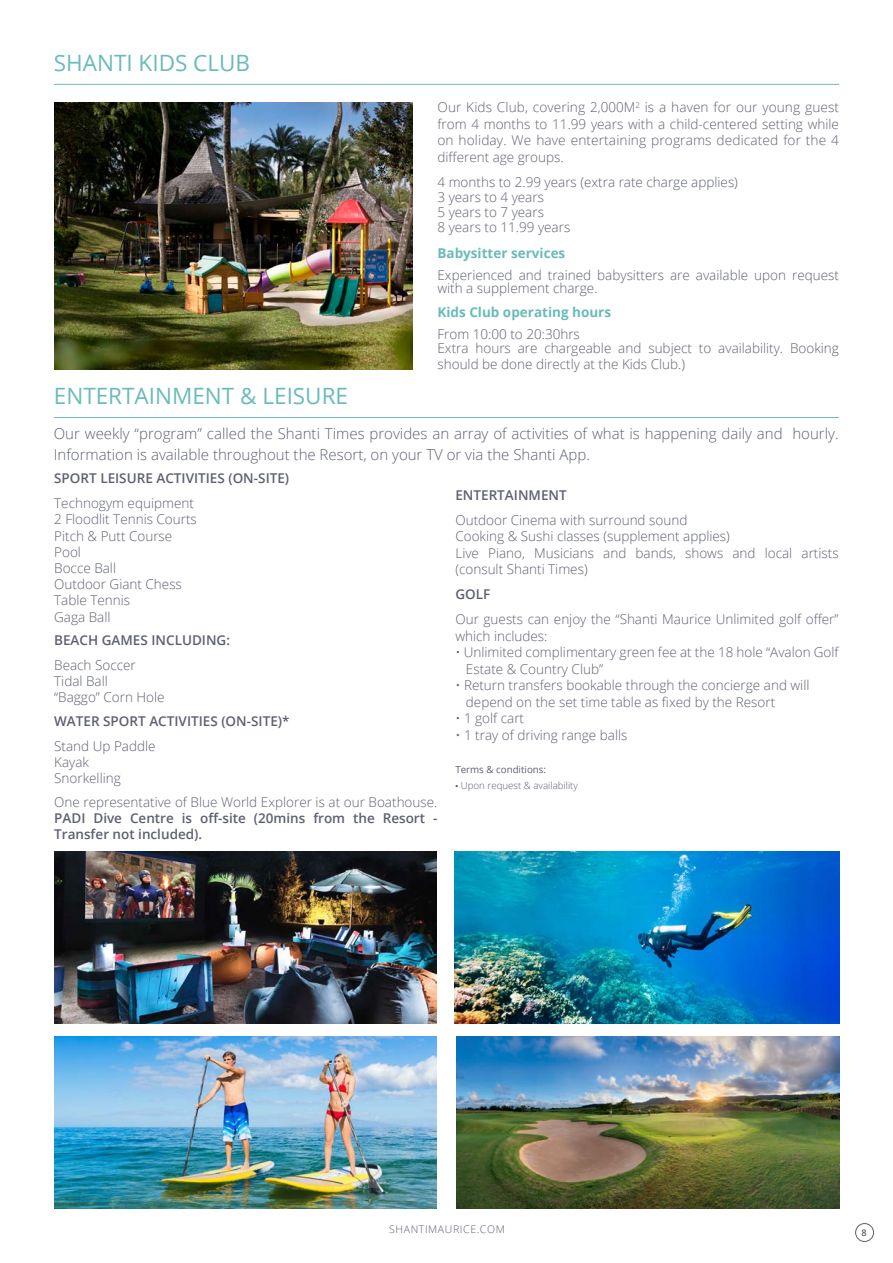
<style>
.page{position:relative;width:893px;height:1263px;background:#fff}
.page>*{position:absolute;margin:0;border:0;box-sizing:border-box;transform-origin:0 0}
.t1{font:22.5px "Open Sans";color:#68bbb9}
.t2{font:300 15px/21px "Open Sans";color:#5d6070}
.t3{font:300 13.5px/16.5px "Open Sans";color:#5d6070}
.t4{font:600 13.5px/16.2px "Open Sans";color:#5d6070;text-align:justify}
.t5{font:700 13.5px "Open Sans";color:#68bbb9}
.t6{font:300 10.5px "Open Sans";letter-spacing:.06em;color:#5d6070}
.t7{font:300 9.75px "Open Sans";color:#5d6070}
.t8{font:9.75px "Open Sans";color:#5d6070}
.t9{font:600 9.15px "Open Sans";color:#5d6070}
.s1{font-weight:300}
.s2{font-family:"Stag Sans"}
</style>
<div class="page">
<div style="left:855px;top:1223px;width:19px;height:19px;border:1px solid #5d6070;border-radius:50%"></div>
<img style="left:54px;top:102px;width:358px;height:268px">
<hr style="left:54px;top:84px;width:785px;height:1px;background:#68bbb9">
<hr style="left:54px;top:417px;width:785px;height:1px;background:#68bbb9">
<img style="left:54px;top:1036px;width:382px;height:173px">
<img style="left:455px;top:851px;width:385px;height:173px">
<img style="left:54px;top:851px;width:382px;height:173px">
<img style="left:456px;top:1036px;width:384px;height:173px">
<p class="t1" style="left:54px;top:48px;width:198px">SHANTI KIDS CLUB</p>
<p class="t1" style="left:54px;top:381px;width:296px">ENTERTAINMENT &amp; LEISURE</p>
<p class="t3" style="left:437px;top:99px;width:403px;text-align:justify">Our Kids Club, covering 2,000M<sup>2</sup> is a haven for our young guest from 4 months to 11.99 years with a child-centered setting while on holiday. We have entertaining programs dedicated for the 4 different age groups.</p>
<p class="t3" style="left:437px;top:174px;width:302px">4 months to 2.99 years (extra rate charge applies)</p>
<p class="t3" style="left:437px;top:189px;width:108px">3 years to 4 years</p>
<p class="t3" style="left:437px;top:204px;width:108px">5 years to 7 years</p>
<p class="t3" style="left:437px;top:219px;width:134px">8 years to 11.99 years</p>
<p class="t5" style="left:437px;top:243px;width:129px">Babysitter services</p>
<p class="t3" style="left:437px;top:268px;width:403px;line-height:13.5px">Experienced and trained babysitters are available upon request with a supplement charge.</p>
<p class="t5" style="left:437px;top:303px;width:175px">Kids Club operating hours</p>
<p class="t3" style="left:437px;top:326px;width:144px">From 10:00 to 20:30hrs</p>
<p class="t3" style="left:437px;top:340px;width:403px">Extra hours are chargeable and subject to availability. Booking should be done directly at the Kids Club.)</p>
<p class="t2" style="left:54px;top:423px;width:786px">Our weekly “program” called the Shanti Times provides an array of activities of what is happening daily and hourly.<br>Information is available throughout the Resort, on your TV or via the Shanti App.</p>
<p class="t4" style="left:54px;top:470px;width:237px">SPORT LEISURE ACTIVITIES (ON-SITE)</p>
<p class="t3" style="left:54px;top:495px;width:141px">Technogym equipment</p>
<p class="t3" style="left:54px;top:511px;width:144px">2 Floodlit Tennis Courts</p>
<p class="t3" style="left:54px;top:527px;width:120px">Pitch &amp; Putt Course</p>
<p class="t3" style="left:54px;top:543px;width:28px">Pool</p>
<p class="t3" style="left:54px;top:559px;width:63px">Bocce Ball</p>
<p class="t3" style="left:54px;top:576px;width:129px">Outdoor Giant Chess</p>
<p class="t3" style="left:54px;top:592px;width:77px">Table Tennis</p>
<p class="t3" style="left:54px;top:608px;width:58px">Gaga Ball</p>
<p class="t4" style="left:54px;top:632px;width:177px">BEACH GAMES INCLUDING:</p>
<p class="t3" style="left:54px;top:656px;width:83px">Beach Soccer</p>
<p class="t3" style="left:54px;top:673px;width:55px">Tidal Ball</p>
<p class="t3" style="left:54px;top:689px;width:112px">“Baggo” Corn Hole</p>
<p class="t4" style="left:54px;top:713px;width:237px">WATER SPORT ACTIVITIES (ON-SITE)*</p>
<p class="t3" style="left:54px;top:737px;width:103px">Stand Up Paddle</p>
<p class="t3" style="left:54px;top:753px;width:36px">Kayak</p>
<p class="t3" style="left:54px;top:770px;width:68px">Snorkelling</p>
<p class="t4" style="left:54px;top:794px;width:385px"><span class="s1">One representative of Blue World Explorer is at our Boathouse.<br></span>PADI Dive Centre is off-site (20mins from the Resort - Transfer not included).</p>
<p class="t4" style="left:455px;top:486px;width:113px">ENTERTAINMENT</p>
<p class="t3" style="left:455px;top:511px;width:233px">Outdoor Cinema with surround sound</p>
<p class="t3" style="left:455px;top:528px;width:276px">Cooking &amp; Sushi classes (supplement applies)</p>
<p class="t3" style="left:455px;top:544px;width:385px">Live Piano, Musicians and bands, shows and local artists (consult Shanti Times)</p>
<p class="t4" style="left:455px;top:586px;width:36px">GOLF</p>
<p class="t3" style="left:455px;top:611px;width:385px">Our guests can enjoy the “Shanti Maurice Unlimited golf offer” which includes:</p>
<p class="t3" style="left:455px;top:644px;width:385px">• Unlimited complimentary green fee at the 18 hole “Avalon Golf</p>
<p class="t3" style="left:466px;top:660px;width:139px">Estate &amp; Country Club”</p>
<p class="t3" style="left:455px;top:677px;width:356px">• Return transfers bookable through the concierge and will</p>
<p class="t3" style="left:466px;top:693px;width:311px">depend on the set time table as fixed by the Resort</p>
<p class="t3" style="left:455px;top:710px;width:70px">• 1 golf cart</p>
<p class="t3" style="left:455px;top:726px;width:173px">• 1 tray of driving range balls</p>
<p class="t8" style="left:455px;top:763px;width:92px">Terms &amp; conditions:</p>
<p class="t7" style="left:455px;top:779px;width:124px"><span class="s2">•</span> Upon request &amp; availability</p>
<p class="t6" style="left:389px;top:1222px;width:117px">SHANTIMAURICE.COM</p>
<p class="t9" style="left:861px;top:1226px;width:7px">8</p>
</div>
